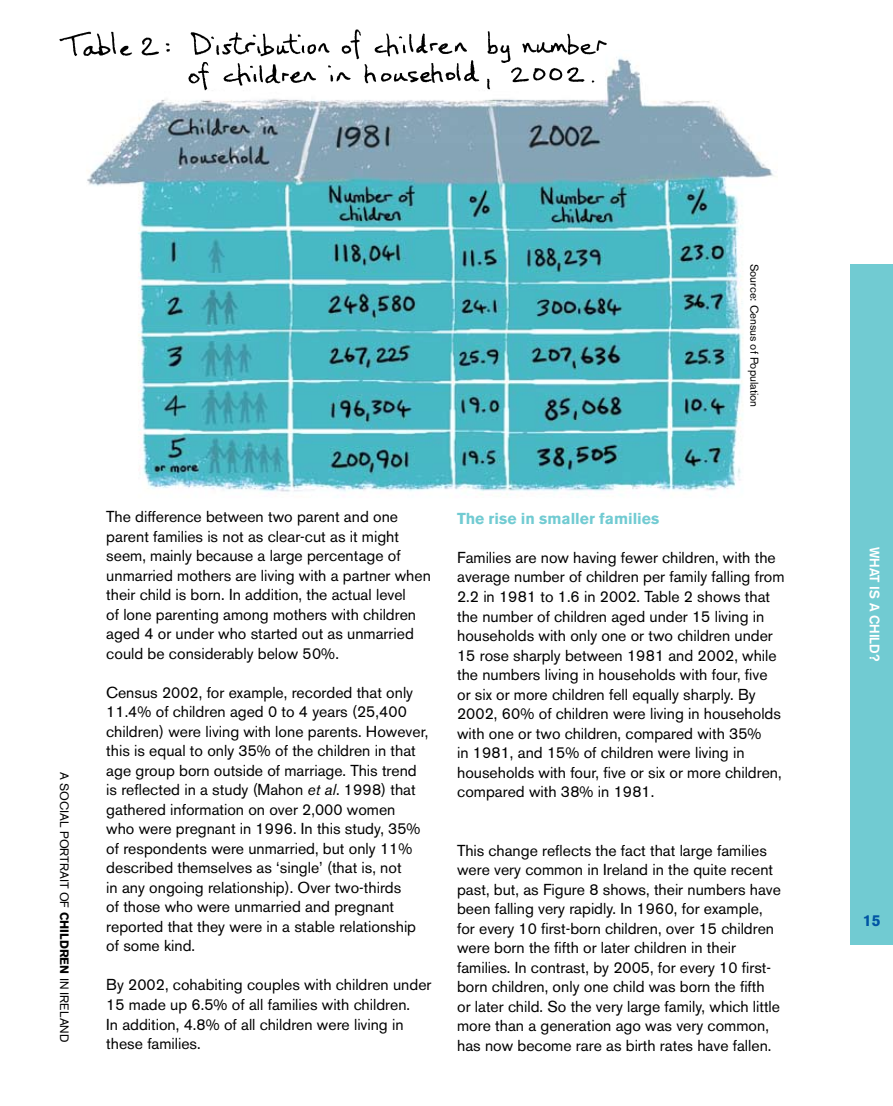
<style>
.page{position:relative;width:893px;height:1106px;background:#fff}
.page>*{position:absolute;margin:0;border:0;box-sizing:border-box;transform-origin:0 0}
.t1{font:15.75px/19.5px "Akzidenz Grotesk BE";color:#000}
.t2{font:700 15.75px "Akzidenz Grotesk BE";color:#71cbd2}
.t3{font:700 15.75px "Akzidenz Grotesk BE";color:#0054a4}
.t4{font:700 13.5px "Akzidenz Grotesk";color:#fff}
.t5{font:12px "Akzidenz Grotesk";color:#000}
.t6{font:11.25px "Akzidenz Grotesk BE";color:#000}
.s1{font-weight:900}
.s2{font-style:italic}
</style>
<div class="page">
<div style="left:850px;top:264px;width:43px;height:680px;background:#71cbd2"></div>
<img style="left:87px;top:101px;width:687px;height:397px">
<img style="left:59px;top:29px;width:586px;height:87px">
<p class="t6" style="left:761px;top:264px;width:145px;rotate:90deg">Source: Census of Population</p>
<p class="t5" style="left:71px;top:772px;width:272px;rotate:90deg">A SOCIAL PORTRAIT OF <span class="s1">CHILDREN</span> IN IRELAND</p>
<p class="t1" style="left:106px;top:507px;width:326px">The difference between two parent and one parent families is not as clear-cut as it might seem, mainly because a large percentage of unmarried mothers are living with a partner when their child is born. In addition, the actual level<br>of lone parenting among mothers with children aged 4 or under who started out as unmarried could be considerably below 50%.</p>
<p class="t1" style="left:106px;top:682px;width:324px">Census 2002, for example, recorded that only 11.4% of children aged 0 to 4 years (25,400 children) were living with lone parents. However, this is equal to only 35% of the children in that age group born outside of marriage. This trend is reflected in a study (Mahon <span class="s2">et al</span>. 1998) that gathered information on over 2,000 women<br>who were pregnant in 1996. In this study, 35% of respondents were unmarried, but only 11% described themselves as ‘single’ (that is, not<br>in any ongoing relationship). Over two-thirds<br>of those who were unmarried and pregnant reported that they were in a stable relationship of some kind.</p>
<p class="t1" style="left:106px;top:975px;width:327px">By 2002, cohabiting couples with children under 15 made up 6.5% of all families with children.<br>In addition, 4.8% of all children were living in these families.</p>
<p class="t2" style="left:457px;top:509px;width:204px">The rise in smaller families</p>
<p class="t1" style="left:457px;top:548px;width:329px">Families are now having fewer children, with the average number of children per family falling from 2.2 in 1981 to 1.6 in 2002. Table 2 shows that the number of children aged under 15 living in households with only one or two children under 15 rose sharply between 1981 and 2002, while the numbers living in households with four, five or six or more children fell equally sharply. By 2002, 60% of children were living in households with one or two children, compared with 35%<br>in 1981, and 15% of children were living in households with four, five or six or more children, compared with 38% in 1981.</p>
<p class="t1" style="left:457px;top:840px;width:325px">This change reflects the fact that large families were very common in Ireland in the quite recent past, but, as Figure 8 shows, their numbers have been falling very rapidly. In 1960, for example, for every 10 first-born children, over 15 children were born the fifth or later children in their families. In contrast, by 2005, for every 10 first&shy;born children, only one child was born the fifth or later child. So the very large family, which little more than a generation ago was very common, has now become rare as birth rates have fallen.</p>
<p class="t4" style="left:882px;top:546px;width:116px;rotate:90deg">What is a Child?</p>
<p class="t3" style="left:863px;top:911px;width:19px">15</p>
</div>
